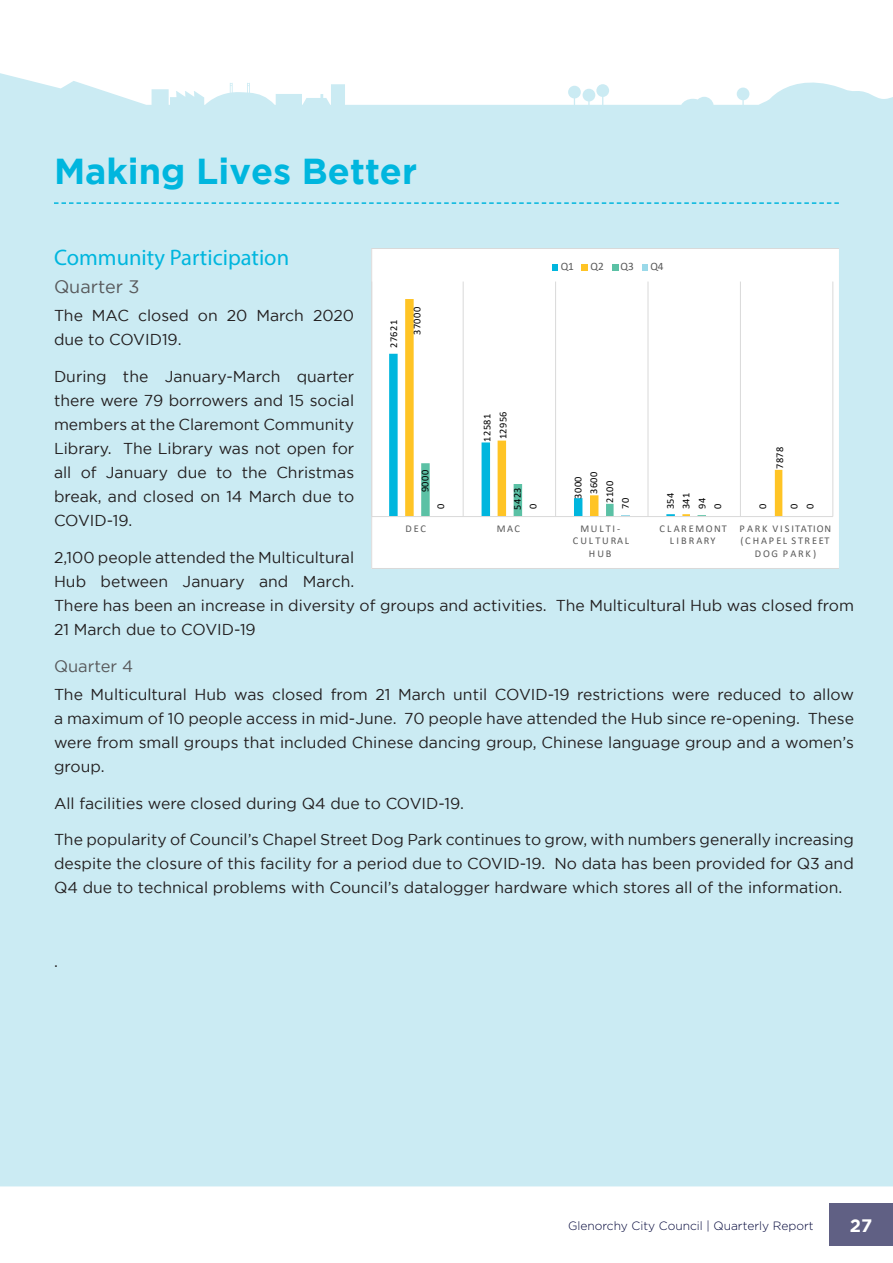
<style>
.page{position:relative;width:893px;height:1263px;background:#fff}
.page>*{position:absolute;margin:0;border:0;box-sizing:border-box;transform-origin:0 0}
.PageHeader{font:700 36px "Gotham";color:#00b6de}
.Heading1{font:22.5px "Myriad Pro";color:#00b6de}
.Grey_Subheading{font:18px "Gotham";color:#58595b}
.t1{font:700 18px "Gotham";color:#fff}
.Grey_Subheading-2{font:16.5px "Gotham";color:#57585a}
.Paragraph_1{font:15.75px/24px "Gotham";color:#231f20;text-align:justify}
.t2{font:300 12px "Gotham";color:#000539}
.t3{font:11.25px "Calibri";letter-spacing:-.005em;color:#595959}
.t4{font:10.35px/12.3px "Calibri";letter-spacing:.16em;color:#595959;text-align:center}
.t5{font:10.35px/15.8px "Calibri";letter-spacing:.04em;color:#000}
</style>
<div class="page">
<div style="left:829px;top:1203px;width:64px;height:43px;background:#606084"></div>
<div style="left:0;top:73px;width:893px;height:1113px;background:#cbebf3"></div>
<svg style="left:54px;top:202px;width:785px;height:2px;background:#6ed2e9"></svg>
<svg style="left:371px;top:248px;width:468px;height:320px"></svg>
<p class="PageHeader" style="left:54px;top:150px;width:365px">Making Lives Better</p>
<p class="Heading1" style="left:54px;top:243px;width:237px">Community Participation</p>
<p class="Grey_Subheading" style="left:54px;top:277px;width:87px">Quarter 3</p>
<p class="Paragraph_1" style="left:54px;top:303px;width:302px">The MAC closed on 20 March 2020 due to COVID19.</p>
<p class="Paragraph_1" style="left:54px;top:364px;width:302px">During the January-March quarter there were 79 borrowers and 15 social members at the Claremont Community Library. The Library was not open for all of January due to the Christmas break, and closed on 14 March due to COVID-19.</p>
<p class="Paragraph_1" style="left:54px;top:545px;width:801px;text-align:left">2,100 people attended the Multicultural<br>Hub between January and March.<br>There has been an increase in diversity of groups and activities. The Multicultural Hub was closed from 21 March due to COVID-19</p>
<p class="Grey_Subheading-2" style="left:54px;top:657px;width:81px">Quarter 4</p>
<p class="Paragraph_1" style="left:54px;top:682px;width:801px">The Multicultural Hub was closed from 21 March until COVID-19 restrictions were reduced to allow a maximum of 10 people access in mid-June. 70 people have attended the Hub since re-opening. These were from small groups that included Chinese dancing group, Chinese language group and a women’s group.</p>
<p class="Paragraph_1" style="left:54px;top:791px;width:411px">All facilities were closed during Q4 due to COVID-19.</p>
<p class="Paragraph_1" style="left:54px;top:828px;width:801px">The popularity of Council’s Chapel Street Dog Park continues to grow, with numbers generally increasing despite the closure of this facility for a period due to COVID-19. No data has been provided for Q3 and Q4 due to technical problems with Council’s datalogger hardware which stores all of the information.</p>
<p class="t3" style="left:561px;top:258px;width:15px">Q1</p>
<p class="t3" style="left:591px;top:258px;width:15px">Q2</p>
<p class="t3" style="left:620px;top:258px;width:15px">Q3</p>
<p class="t3" style="left:650px;top:258px;width:15px">Q4</p>
<p class="t5" style="left:409px;top:335px;width:29px;rotate:-90deg">37000</p>
<p class="t5" style="left:385px;top:348px;width:29px;rotate:-90deg">27621</p>
<p class="t5" style="left:495px;top:439px;width:29px;rotate:-90deg">12956</p>
<p class="t5" style="left:479px;top:442px;width:29px;rotate:-90deg">12581</p>
<p class="t5" style="left:772px;top:469px;width:24px;rotate:-90deg">7878</p>
<p class="t5" style="left:417px;top:492px;width:24px;rotate:-90deg">9000</p>
<p class="t5" style="left:586px;top:494px;width:24px;rotate:-90deg">3600</p>
<p class="t5" style="left:570px;top:499px;width:24px;rotate:-90deg">3000</p>
<p class="t5" style="left:509px;top:510px;width:24px;rotate:-90deg">5423</p>
<p class="t5" style="left:601px;top:503px;width:24px;rotate:-90deg">2100</p>
<p class="t5" style="left:662px;top:509px;width:18px;rotate:-90deg">354</p>
<p class="t5" style="left:754px;top:509px;width:7px;rotate:-90deg">0</p>
<p class="t5" style="left:678px;top:509px;width:18px;rotate:-90deg">341</p>
<p class="t5" style="left:433px;top:509px;width:7px;rotate:-90deg">0</p>
<p class="t5" style="left:525px;top:509px;width:7px;rotate:-90deg">0</p>
<p class="t5" style="left:617px;top:509px;width:12px;rotate:-90deg">70</p>
<p class="t5" style="left:694px;top:509px;width:12px;rotate:-90deg">94<br>0</p>
<p class="t5" style="left:786px;top:509px;width:7px;rotate:-90deg">0<br>0</p>
<p class="t4" style="left:405px;top:522px;width:22px">DEC</p>
<p class="t4" style="left:497px;top:522px;width:25px">MAC</p>
<p class="t4" style="left:573px;top:522px;width:58px">MULTI-<br>CULTURAL<br>HUB</p>
<p class="t4" style="left:660px;top:522px;width:69px">CLAREMONT<br>LIBRARY</p>
<p class="t4" style="left:740px;top:522px;width:93px">PARK VISITATION (CHAPEL STREET<br>DOG PARK)</p>
<p class="Paragraph_1" style="left:54px;top:949px;width:5px">.</p>
<p class="t2" style="left:568px;top:1219px;width:247px">Glenorchy City Council | Quarterly Report</p>
<p class="t1" style="left:850px;top:1215px;width:24px">27</p>
</div>
